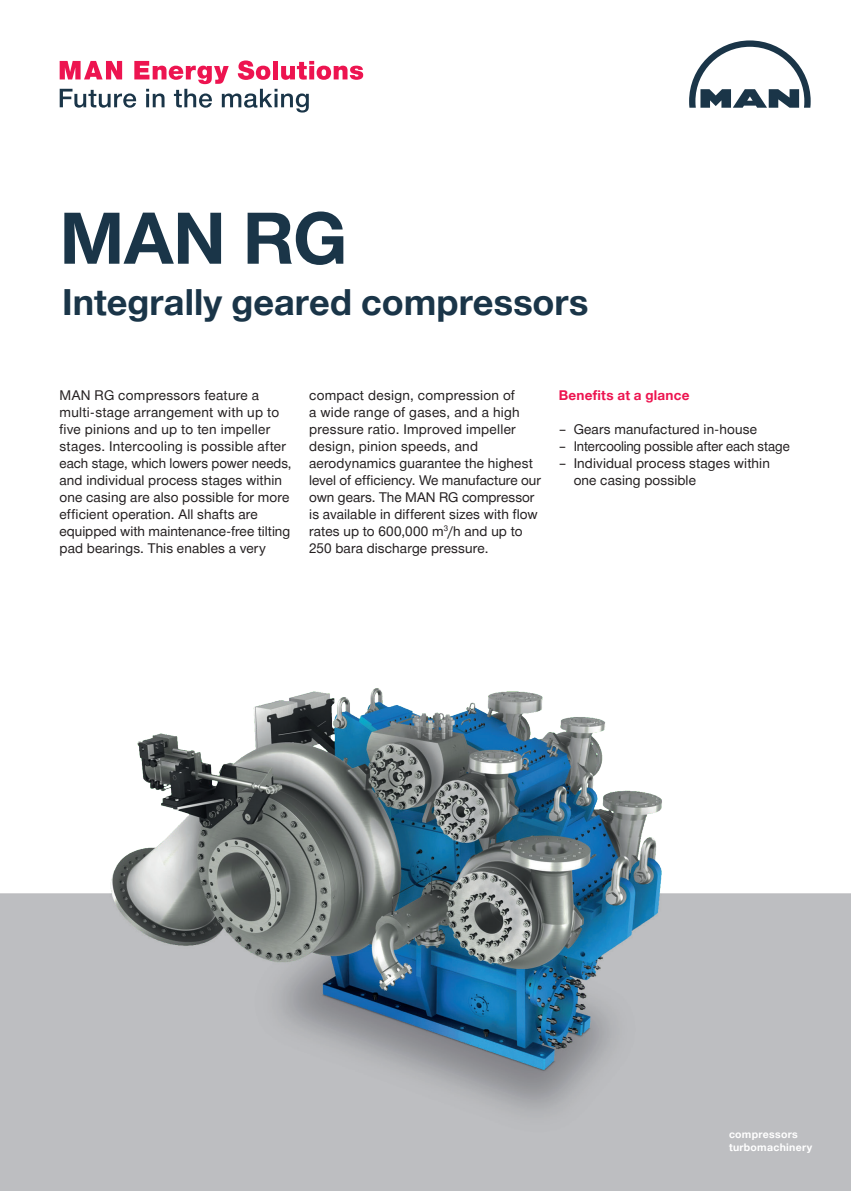
<style>
.page{position:relative;width:851px;height:1191px;background:#fff}
.page>*{position:absolute;margin:0;border:0;box-sizing:border-box;transform-origin:0 0}
.A4_11_Headline_2{font:700 71.4px "Man Global";color:#1a3548}
.A4_13_Headline_4{font:700 36px "Man Global";letter-spacing:.005em;color:#1a3548}
.A4_21_Copy{font:13.5px/17px "Man Global";letter-spacing:.01em;color:#231f20}
.A4_14_Headline_5{font:700 13.5px "Man Global";letter-spacing:.02em;color:#ed1450}
.A4_22_Small_text{font:700 10.5px "Man Global";letter-spacing:.03em;color:#fff}
</style>
<div class="page">
<svg style="left:689px;top:40px;width:121px;height:68px"></svg>
<svg style="left:60px;top:60px;width:303px;height:53px"></svg>
<img style="left:0;top:688px;width:850px;height:503px">
<p class="A4_11_Headline_2" style="left:60px;top:197px;width:289px">MAN RG</p>
<p class="A4_13_Headline_4" style="left:62px;top:281px;width:528px">Integrally geared compressors</p>
<p class="A4_21_Copy" style="left:309px;top:387px;width:233px">compact design, compression of<br>a wide range of gases, and a high pressure ratio. Improved impeller design, pinion speeds, and aerodynamics guarantee the highest level of efficiency. We manufacture our own gears. The MAN RG compressor is available in different sizes with flow rates up to 600,000 m<sup>3</sup>/h and up to 250 bara discharge pressure.</p>
<p class="A4_21_Copy" style="left:60px;top:387px;width:233px">MAN RG compressors feature a multi-stage arrangement with up to five pinions and up to ten impeller stages. Intercooling is possible after each stage, which lowers power needs, and individual process stages within one casing are also possible for more efficient operation. All shafts are equipped with maintenance-free tilting pad bearings. This enables a very</p>
<p class="A4_14_Headline_5" style="left:558px;top:387px;width:132px">Benefits at a glance</p>
<p class="A4_21_Copy" style="left:558px;top:421px;width:199px">– Gears manufactured in-house</p>
<p class="A4_21_Copy" style="left:558px;top:438px;width:232px">– Intercooling possible after each stage</p>
<p class="A4_21_Copy" style="left:573px;top:455px;width:198px;text-indent:-15px">– Individual process stages within one casing possible</p>
<p class="A4_22_Small_text" style="left:729px;top:1128px;width:70px">compressors</p>
<p class="A4_22_Small_text" style="left:729px;top:1140px;width:85px">turbomachinery</p>
</div>
